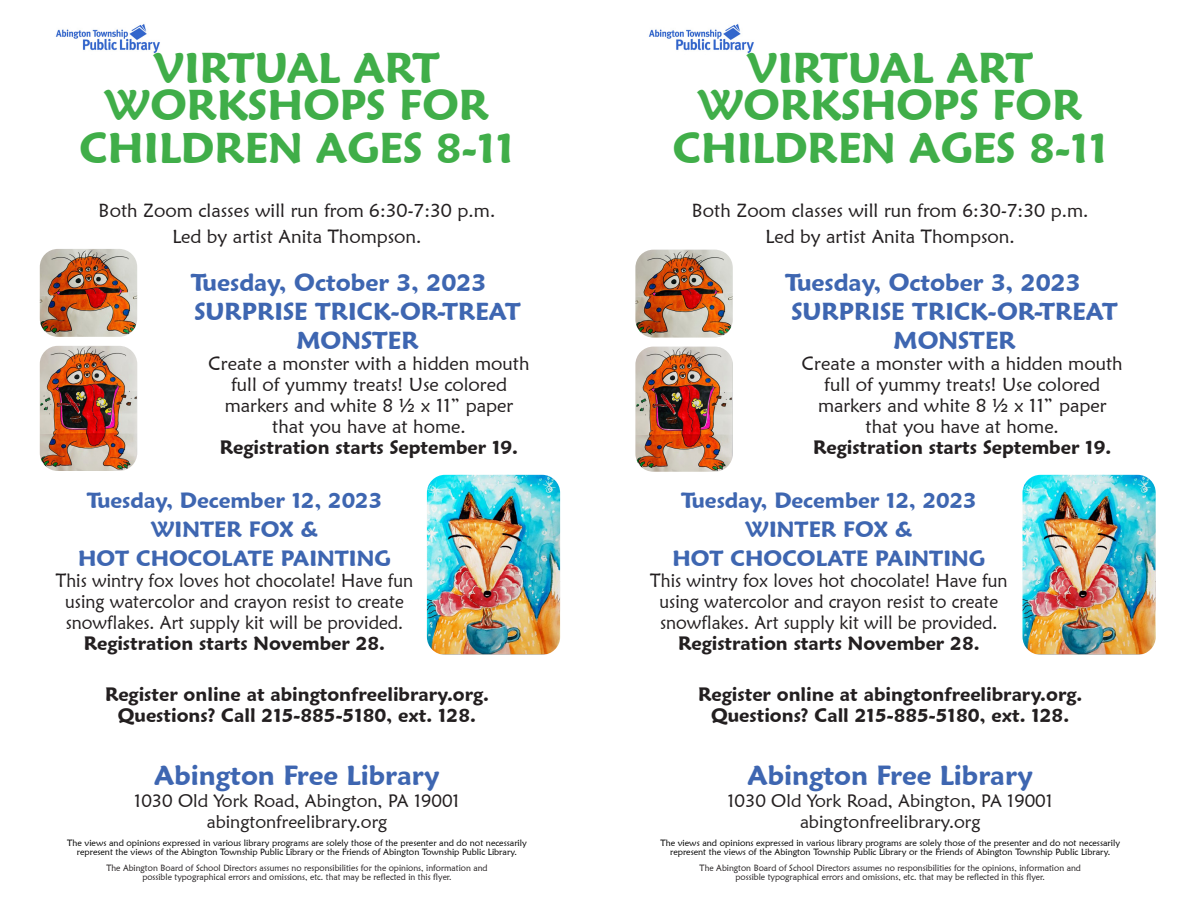
<style>
.page{position:relative;width:1188px;height:918px;background:#fff}
.page>*{position:absolute;margin:0;border:0;box-sizing:border-box;transform-origin:0 0}
.TitleEventStandard{font:600 42px/37.5px "Maiandra GD";color:#40ae49;text-align:center}
.ChapterEventStandard{font:600 27px "Maiandra GD";color:#3e66b1}
.TypeEventStandard{font:600 24px/28.8px "Maiandra GD";color:#3e66b1;text-align:center}
.TypeEventStandard-2{font:600 21.6px/28.8px "Maiandra GD";color:#3e66b1;text-align:center}
.TypeEventStandard-3{font:18.9px/21px "Maiandra GD";color:#231f20;text-align:center}
.TypeEventStandard-4{font:600 18.9px/21px "Maiandra GD";color:#231f20;text-align:center}
.TypeEventStandard-5{font:18.9px/21px "Maiandra GD";color:#231f20;text-align:center;scale:.94 1}
.TypeEventStandard-6{font:18px "Maiandra GD";color:#231f20}
.DisclaimerEventStandard{font:9px/9px "Maiandra GD";color:#000;text-align:center}
.disclamer{font:9px/9px "Maiandra GD";color:#231f20;text-align:center;scale:.96 1}
</style>
<div class="page">
<img style="left:55px;top:24px;width:105px;height:30px">
<img style="left:648px;top:24px;width:106px;height:30px">
<img style="left:40px;top:249px;width:97px;height:88px">
<img style="left:40px;top:346px;width:97px;height:125px">
<img style="left:427px;top:475px;width:133px;height:180px">
<img style="left:635px;top:250px;width:98px;height:88px">
<img style="left:635px;top:347px;width:98px;height:125px">
<img style="left:1023px;top:475px;width:133px;height:180px">
<p class="TitleEventStandard" style="left:105px;top:49px;width:386px">VIRTUAL ART<br>WORKSHOPS FOR</p>
<p class="TitleEventStandard" style="left:79px;top:129px;width:437px">CHILDREN AGES 8-11</p>
<p class="TypeEventStandard-3" style="left:99px;top:200px;width:398px">Both Zoom classes will run from 6:30-7:30 p.m.</p>
<p class="TypeEventStandard-3" style="left:172px;top:225px;width:251px">Led by artist Anita Thompson.</p>
<p class="TypeEventStandard" style="left:191px;top:268px;width:297px">Tuesday, October 3, 2023</p>
<p class="TypeEventStandard" style="left:194px;top:297px;width:328px">SURPRISE TRICK-OR-TREAT<br>MONSTER</p>
<p class="TypeEventStandard-3" style="left:209px;top:352px;width:322px">Create a monster with a hidden mouth full of yummy treats! Use colored markers and white 8 ½ x 11” paper that you have at home.</p>
<p class="TypeEventStandard-4" style="left:220px;top:436px;width:300px">Registration starts September 19.</p>
<p class="TypeEventStandard-2" style="left:87px;top:486px;width:297px">Tuesday, December 12, 2023</p>
<p class="TypeEventStandard-2" style="left:78px;top:515px;width:314px">WINTER FOX &amp;<br>HOT CHOCOLATE PAINTING</p>
<p class="TypeEventStandard-5" style="left:56px;top:569px;width:382px">This wintry fox loves hot chocolate! Have fun using watercolor and crayon resist to create snowflakes. Art supply kit will be provided.</p>
<p class="TypeEventStandard-4" style="left:84px;top:633px;width:303px">Registration starts November 28.</p>
<p class="TypeEventStandard-4" style="left:105px;top:684px;width:385px">Register online at abingtonfreelibrary.org.<br>Questions? Call 215-885-5180, ext. 128.</p>
<p class="ChapterEventStandard" style="left:154px;top:759px;width:287px">Abington Free Library</p>
<p class="TypeEventStandard-6" style="left:134px;top:789px;width:327px">1030 Old York Road, Abington, PA 19001</p>
<p class="TypeEventStandard-6" style="left:207px;top:811px;width:182px">abingtonfreelibrary.org</p>
<p class="DisclaimerEventStandard" style="left:67px;top:838px;width:461px">The views and opinions expressed in various library programs are solely those of the presenter and do not necessarily represent the views of the Abington Township Public Library or the Friends of Abington Township Public Library.</p>
<p class="disclamer" style="left:106px;top:864px;width:399px">The Abington Board of School Directors assumes no responsibilities for the opinions, information and possible typographical errors and omissions, etc. that may be reflected in this flyer.</p>
<p class="TitleEventStandard" style="left:698px;top:49px;width:386px">VIRTUAL ART<br>WORKSHOPS FOR</p>
<p class="TitleEventStandard" style="left:673px;top:129px;width:437px">CHILDREN AGES 8-11</p>
<p class="TypeEventStandard-3" style="left:692px;top:200px;width:398px">Both Zoom classes will run from 6:30-7:30 p.m.</p>
<p class="TypeEventStandard-3" style="left:766px;top:225px;width:251px">Led by artist Anita Thompson.</p>
<p class="TypeEventStandard" style="left:785px;top:268px;width:297px">Tuesday, October 3, 2023</p>
<p class="TypeEventStandard" style="left:791px;top:297px;width:328px">SURPRISE TRICK-OR-TREAT<br>MONSTER</p>
<p class="TypeEventStandard-3" style="left:802px;top:352px;width:322px">Create a monster with a hidden mouth full of yummy treats! Use colored markers and white 8 ½ x 11” paper that you have at home.</p>
<p class="TypeEventStandard-4" style="left:813px;top:436px;width:300px">Registration starts September 19.</p>
<p class="TypeEventStandard-2" style="left:681px;top:486px;width:297px">Tuesday, December 12, 2023</p>
<p class="TypeEventStandard-2" style="left:672px;top:515px;width:314px">WINTER FOX &amp;<br>HOT CHOCOLATE PAINTING</p>
<p class="TypeEventStandard-5" style="left:650px;top:569px;width:382px">This wintry fox loves hot chocolate! Have fun using watercolor and crayon resist to create snowflakes. Art supply kit will be provided.</p>
<p class="TypeEventStandard-4" style="left:678px;top:633px;width:303px">Registration starts November 28.</p>
<p class="TypeEventStandard-4" style="left:698px;top:684px;width:385px">Register online at abingtonfreelibrary.org.<br>Questions? Call 215-885-5180, ext. 128.</p>
<p class="ChapterEventStandard" style="left:747px;top:759px;width:287px">Abington Free Library</p>
<p class="TypeEventStandard-6" style="left:727px;top:789px;width:327px">1030 Old York Road, Abington, PA 19001</p>
<p class="TypeEventStandard-6" style="left:800px;top:811px;width:182px">abingtonfreelibrary.org</p>
<p class="DisclaimerEventStandard" style="left:660px;top:838px;width:461px">The views and opinions expressed in various library programs are solely those of the presenter and do not necessarily represent the views of the Abington Township Public Library or the Friends of Abington Township Public Library.</p>
<p class="disclamer" style="left:700px;top:864px;width:399px">The Abington Board of School Directors assumes no responsibilities for the opinions, information and possible typographical errors and omissions, etc. that may be reflected in this flyer.</p>
</div>
